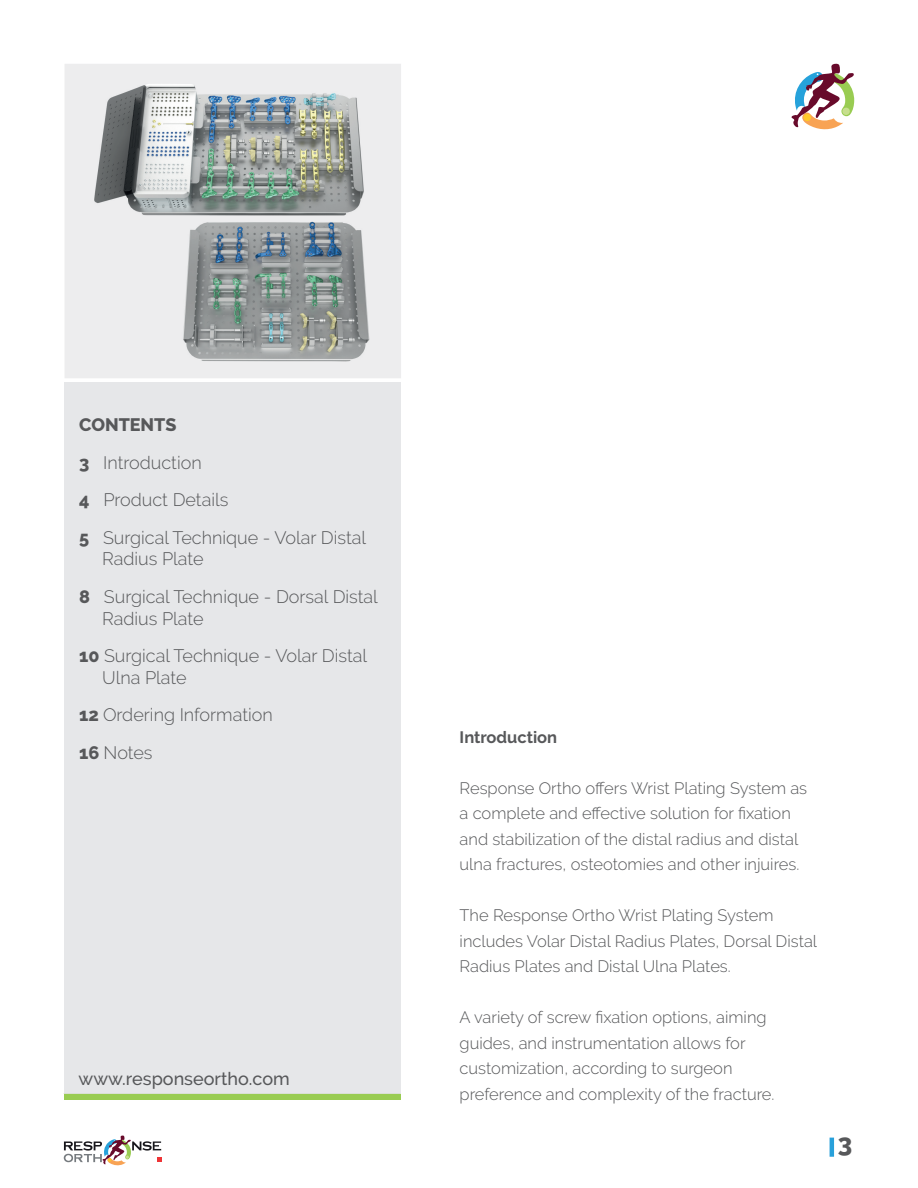
<style>
.page{position:relative;width:918px;height:1188px;background:#fff}
.page>*{position:absolute;margin:0;border:0;box-sizing:border-box;transform-origin:0 0}
.t1{font:800 25.5px "Raleway";color:#57585a}
.t2{font:300 18px/37.5px "Raleway";color:#57585a}
.t3{font:500 18px "Raleway";color:#57585a}
.t4{font:300 16.5px/25.5px "Raleway";color:#57585a}
.t5{font:700 16.5px "Raleway";color:#57585a}
.s1{font-weight:800}
</style>
<div class="page">
<div style="left:65px;top:64px;width:336px;height:314px;background:#ededee"></div>
<div style="left:64px;top:1094px;width:336px;height:6px;background:#99cc52"></div>
<div style="left:64px;top:382px;width:336px;height:712px;background:#e6e7e9"></div>
<hr style="left:830px;top:1138px;width:4px;height:19px;background:#28a0da">
<svg style="left:791px;top:63px;width:63px;height:67px"></svg>
<svg style="left:64px;top:1135px;width:97px;height:31px"></svg>
<img style="left:94px;top:84px;width:275px;height:277px">
<p class="t2" style="left:79px;top:406px;width:289px"><span class="s1">CONTENTS<br>3</span> Introduction<br><span class="s1">4</span> Product Details<br><span class="s1">5</span> Surgical Technique - Volar Distal</p>
<p class="t2" style="left:79px;top:540px;width:300px;text-indent:23px">Radius Plate<br><span class="s1">8</span> Surgical Technique - Dorsal Distal</p>
<p class="t2" style="left:79px;top:599px;width:290px;text-indent:23px">Radius Plate<br><span class="s1">10</span> Surgical Technique - Volar Distal</p>
<p class="t2" style="left:79px;top:658px;width:195px;text-indent:23px">Ulna Plate<br><span class="s1">12</span> Ordering Information<br><span class="s1">16</span> Notes</p>
<p class="t3" style="left:79px;top:1068px;width:213px">www.responseortho.com</p>
<p class="t5" style="left:460px;top:728px;width:99px">Introduction</p>
<p class="t4" style="left:460px;top:775px;width:349px">Response Ortho offers Wrist Plating System as a complete and effective solution for fixation and stabilization of the distal radius and distal ulna fractures, osteotomies and other injuires.</p>
<p class="t4" style="left:460px;top:903px;width:359px">The Response Ortho Wrist Plating System includes Volar Distal Radius Plates, Dorsal Distal<br>Radius Plates and Distal Ulna Plates.</p>
<p class="t4" style="left:460px;top:1005px;width:316px">A variety of screw fixation options, aiming guides, and instrumentation allows for customization, according to surgeon preference and complexity of the fracture.</p>
<h1 class="t1" style="left:838px;top:1129px;width:16px">3</h1>
</div>
